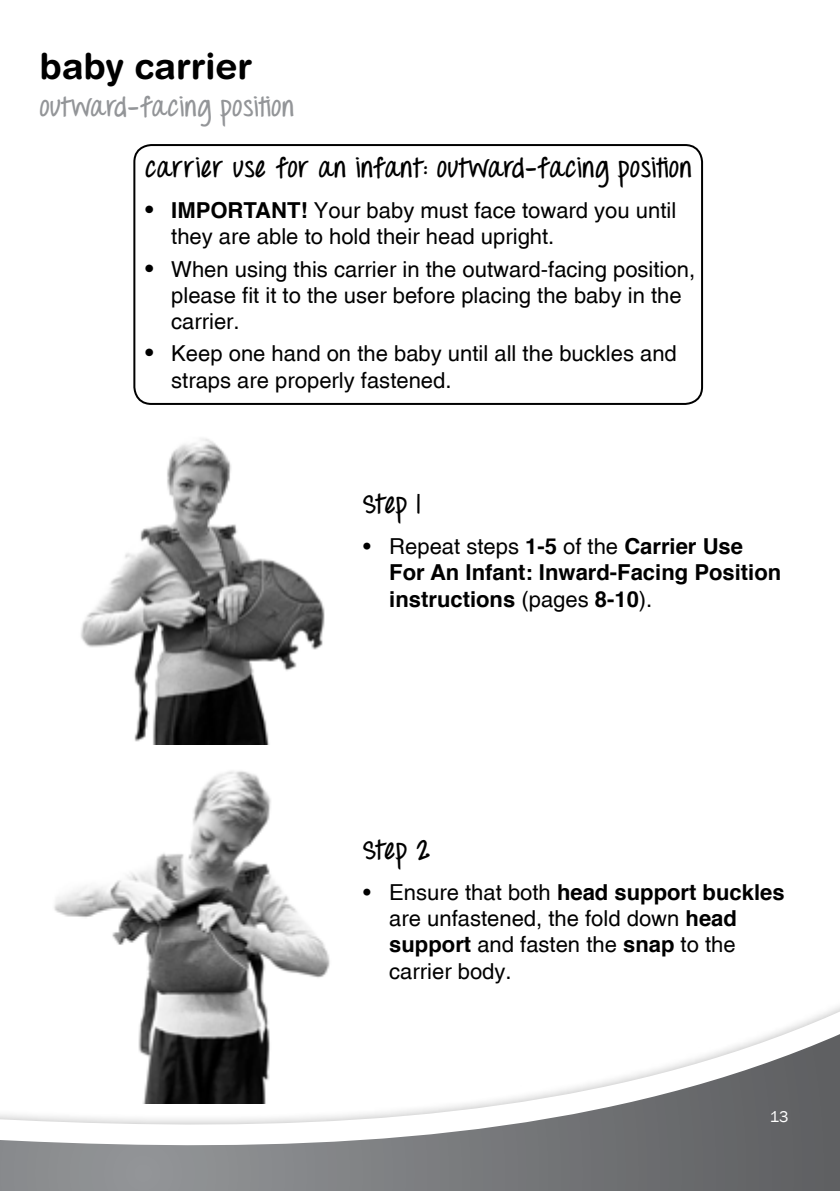
<style>
.page{position:relative;width:840px;height:1191px;background:#fff}
.page>*{position:absolute;margin:0;border:0;box-sizing:border-box;transform-origin:0 0}
.t1{font:700 36px "Helvetica Rounded";color:#000}
.t2{font:700 26px "Throw My Hands Upinthe Air";letter-spacing:.03em;color:#000}
.t3{font:700 26px "Throw My Hands Upinthe Air";letter-spacing:.03em;color:#939598}
.t4{font:22px/26.4px "Helvetica";color:#000}
.t5{font:700 22px/26.4px "Helvetica";color:#000}
.t6{font:16px "Franklin Gothic";color:#fff}
.s1{font-size:24px}
.s2{font-weight:700}
.s3{font-weight:400}
</style>
<div class="page">
<img style="left:81px;top:438px;width:244px;height:276px">
<svg style="left:0;top:714px;width:839px;height:477px"></svg>
<div style="left:133px;top:144px;width:569px;height:261px;border:2px solid #000;border-radius:17px"></div>
<img style="left:48px;top:760px;width:287px;height:344px">
<h1 class="t1" style="left:40px;top:45px;width:214px">baby carrier</h1>
<p class="t3" style="left:40px;top:91px;width:256px">outward-facing position</p>
<p class="t2" style="left:145px;top:152px;width:548px">carrier use for an infant: outward-facing position</p>
<p class="t4" style="left:171px;top:197px;width:506px;text-indent:-26px"><span class="s1">•</span> <span class="s2">IMPORTANT!</span> Your baby must face toward you until they are able to hold their head upright.</p>
<p class="t4" style="left:171px;top:255px;width:525px;text-indent:-26px"><span class="s1">•</span> When using this carrier in the outward-facing position, please fit it to the user before placing the baby in the carrier.</p>
<p class="t4" style="left:171px;top:340px;width:507px;text-indent:-26px"><span class="s1">•</span> Keep one hand on the baby until all the buckles and straps are properly fastened.</p>
<p class="t2" style="left:363px;top:488px;width:59px">Step 1</p>
<p class="t5" style="left:389px;top:531px;width:393px;text-indent:-26px"><span class="s3">• Repeat steps</span> 1-5 <span class="s3">of the</span> Carrier Use<br>For An Infant: Inward-Facing Position instructions <span class="s3">(pages</span> 8-10<span class="s3">).</span></p>
<p class="t2" style="left:363px;top:833px;width:68px">Step 2</p>
<p class="t4" style="left:389px;top:878px;width:396px;text-indent:-26px">• Ensure that both <span class="s2">head support buckles </span>are unfastened, the fold down <span class="s2">head support</span> and fasten the <span class="s2">snap</span> to the carrier body.</p>
<p class="t6" style="left:769px;top:1108px;width:20px">13</p>
</div>
